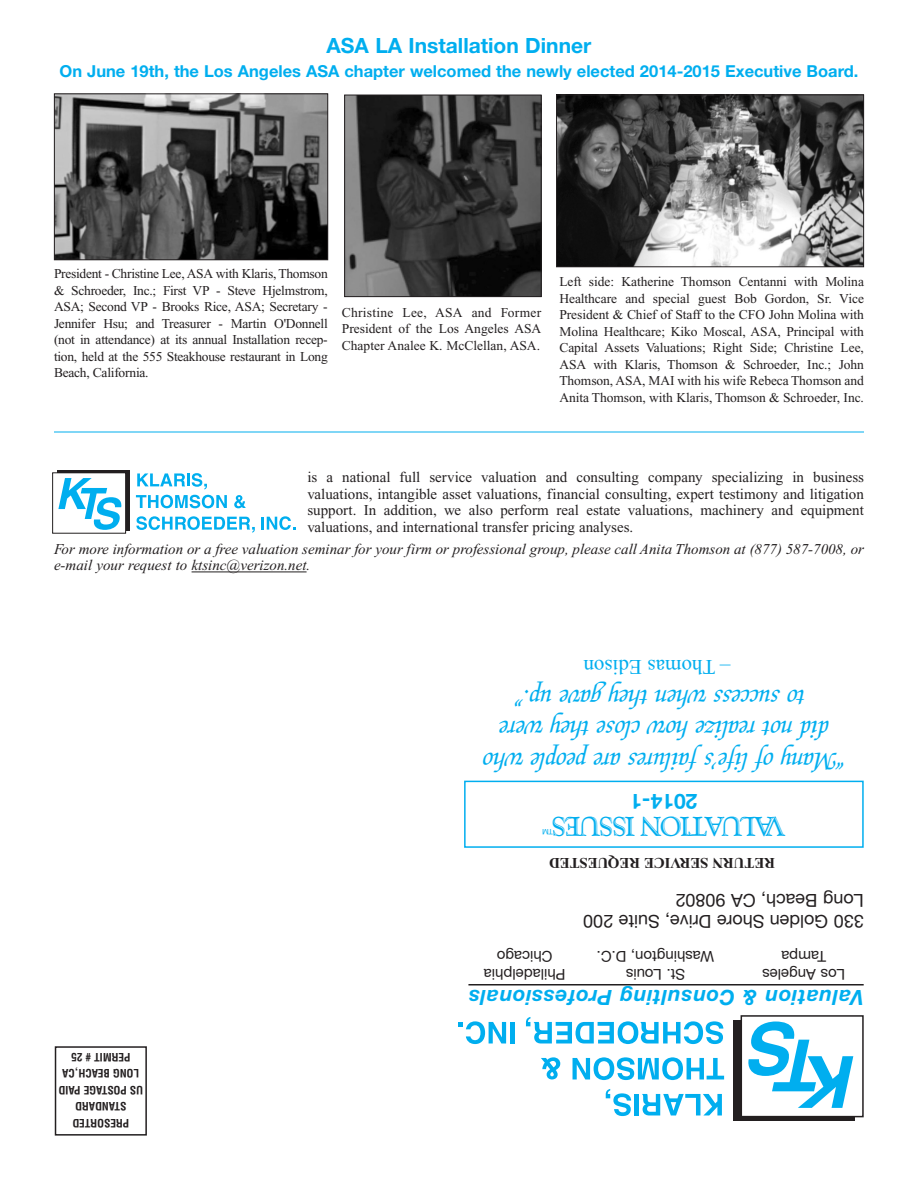
<style>
.page{position:relative;width:918px;height:1188px;background:#fff}
.page>*{position:absolute;margin:0;border:0;box-sizing:border-box;transform-origin:0 0}
.t1{font:italic 27px/31.5px "Zapf Chancery";color:#00aeef;text-align:center}
.t2{font:27px "Goudy Handtooled BT";letter-spacing:-.055em;color:#00aeef}
.t3{font:italic 700 21px "Helvetica Neue";letter-spacing:.035em;color:#00aeef}
.t4{font:700 21px "Helvetica Neue";color:#00aeef}
.t5{font:21px "Times New Roman";color:#00aeef}
.t6{font:18px/21px "Helvetica Neue";color:#231f20}
.t7{font:700 16.5px "Helvetica Neue";color:#00aeef}
.t8{font:15px/16.5px "Times New Roman";color:#231f20;text-align:justify}
.t9{font:italic 15px/16.5px "Times New Roman";color:#231f20}
.t10{font:15px "Helvetica Neue";color:#231f20}
.t11{font:700 15px "Times New Roman";letter-spacing:-.01em;color:#231f20}
.t12{font:13.5px/16.5px "Times New Roman";letter-spacing:-.005em;color:#231f20;text-align:justify}
.t13{font:700 condensed 11.25px/16.5px "Helvetica";color:#231f20;text-align:center}
.t14{font:7.5px "Helvetica Neue";color:#00aeef}
</style>
<div class="page">
<div style="left:733px;top:1020px;width:122px;height:101px;background:#231f20"></div>
<div style="left:741px;top:1016px;width:122px;height:101px;background:#fff"></div>
<div style="left:741px;top:1015px;width:123px;height:102px;border:2px solid #231f20"></div>
<svg style="left:748px;top:1022px;width:105px;height:86px"></svg>
<svg style="left:642px;top:1094px;width:80px;height:21px"></svg>
<div style="left:634px;top:1094px;width:5px;height:21px;background:#00aeef"></div>
<svg style="left:606px;top:1089px;width:25px;height:27px"></svg>
<svg style="left:573px;top:1057px;width:151px;height:23px"></svg>
<svg style="left:541px;top:1057px;width:19px;height:22px"></svg>
<svg style="left:526px;top:1017px;width:197px;height:27px"></svg>
<div style="left:510px;top:1022px;width:5px;height:21px;background:#00aeef"></div>
<svg style="left:458px;top:1021px;width:48px;height:23px"></svg>
<hr style="left:468px;top:984px;width:396px;height:2px;background:#231f20">
<div style="left:464px;top:781px;width:400px;height:67px;border:2px solid #00aeef"></div>
<div style="left:55px;top:1046px;width:92px;height:90px;border:2px solid #231f20"></div>
<div style="left:57px;top:470px;width:73px;height:61px;background:#231f20"></div>
<div style="left:53px;top:473px;width:73px;height:60px;background:#fff"></div>
<div style="left:52px;top:472px;width:74px;height:62px;border:1px solid #231f20"></div>
<svg style="left:58px;top:478px;width:64px;height:52px"></svg>
<svg style="left:137px;top:473px;width:70px;height:16px"></svg>
<svg style="left:136px;top:495px;width:91px;height:13px"></svg>
<svg style="left:234px;top:495px;width:12px;height:13px"></svg>
<svg style="left:136px;top:516px;width:119px;height:17px"></svg>
<svg style="left:262px;top:516px;width:33px;height:14px"></svg>
<hr style="left:192px;top:572px;width:115px;height:1px;background:#231f20">
<hr style="left:54px;top:432px;width:810px;height:1px;background:#00aeef">
<img style="left:56px;top:95px;width:270px;height:163px">
<div style="left:54px;top:93px;width:274px;height:167px;border:1px solid #231f20"></div>
<img style="left:346px;top:97px;width:194px;height:198px">
<div style="left:344px;top:95px;width:198px;height:202px;border:1px solid #231f20"></div>
<img style="left:558px;top:97px;width:304px;height:168px">
<div style="left:556px;top:95px;width:308px;height:172px;border:1px solid #231f20"></div>
<h2 class="t4" style="left:327px;top:38px;width:266px">ASA LA Installation Dinner</h2>
<p class="t7" style="left:60px;top:65px;width:800px">On June 19th, the Los Angeles ASA chapter welcomed the newly elected 2014-2015 Executive Board.</p>
<p class="t12" style="left:54px;top:267px;width:275px">President - Christine Lee, ASA with Klaris, Thomson &amp; Schroeder, Inc.; First VP - Steve Hjelmstrom, ASA; Second VP - Brooks Rice, ASA; Secretary - Jennifer Hsu; and Treasurer - Martin O'Donnell (not in attendance) at its annual Installation recep&shy;tion, held at the 555 Steakhouse restaurant in Long Beach, California.</p>
<p class="t12" style="left:342px;top:305px;width:201px">Christine Lee, ASA and Former President of the Los Angeles ASA Chapter Analee K. McClellan, ASA.</p>
<p class="t12" style="left:559px;top:275px;width:306px">Left side: Katherine Thomson Centanni with Molina Healthcare and special guest Bob Gordon, Sr. Vice President &amp; Chief of Staff to the CFO John Molina with Molina Healthcare; Kiko Moscal, ASA, Principal with Capital Assets Valuations; Right Side; Christine Lee, ASA with Klaris, Thomson &amp; Schroeder, Inc.; John Thomson, ASA, MAI with his wife Rebeca Thomson and Anita Thomson, with Klaris, Thomson &amp; Schroeder, Inc.</p>
<p class="t8" style="left:307px;top:471px;width:558px">is a national full service valuation and consulting company specializing in business valuations, intangible asset valuations, financial consulting, expert testimony and litigation support. In addition, we also perform real estate valuations, machinery and equipment valuations, and international transfer pricing analyses.</p>
<p class="t9" style="left:54px;top:542px;width:812px">For more information or a free valuation seminar for your firm or professional group, please call Anita Thomson at (877) 587-7008, or e-mail your request to ktsinc@verizon.net.</p>
<h2 class="t5" style="left:731px;top:674px;width:148px;rotate:-180deg">– Thomas Edison</h2>
<h1 class="t1" style="left:845px;top:774px;width:364px;rotate:-180deg">“Many of life’s failures are people who did not realize how close they were<br>to success when they gave up.”</h1>
<h2 class="t4" style="left:697px;top:809px;width:68px;rotate:-180deg">2014-1</h2>
<h1 class="t2" style="left:785px;top:838px;width:22px;rotate:-180deg">V</h1>
<h1 class="t2" style="left:775px;top:838px;width:225px;rotate:-180deg">ALUATION ISSUES</h1>
<p class="t14" style="left:553px;top:834px;width:12px;rotate:-180deg">TM</p>
<p class="t11" style="left:775px;top:868px;width:227px;rotate:-180deg">RETURN SERVICE REQUESTED</p>
<p class="t10" style="left:553px;top:962px;width:57px;rotate:-180deg">Chicago</p>
<p class="t10" style="left:566px;top:980px;width:83px;rotate:-180deg">Philadelphia</p>
<h3 class="t6" style="left:864px;top:930px;width:282px;rotate:-180deg">330 Golden Shore Drive, Suite 200<br>Long Beach, CA 90802</h3>
<p class="t10" style="left:714px;top:962px;width:119px;rotate:-180deg">Washington, D.C.</p>
<p class="t10" style="left:685px;top:980px;width:61px;rotate:-180deg">St. Louis</p>
<p class="t10" style="left:826px;top:962px;width:46px;rotate:-180deg">Tampa</p>
<p class="t10" style="left:845px;top:980px;width:84px;rotate:-180deg">Los Angeles</p>
<p class="t13" style="left:143px;top:1130px;width:86px;rotate:-180deg">PRESORTED<br>STANDARD<br>US POSTAGE PAID<br>LONG BEACH,CA<br>PERMIT # 25</p>
<h2 class="t3" style="left:864px;top:1005px;width:397px;rotate:-180deg">Valuation &amp; Consulting Professionals</h2>
</div>
